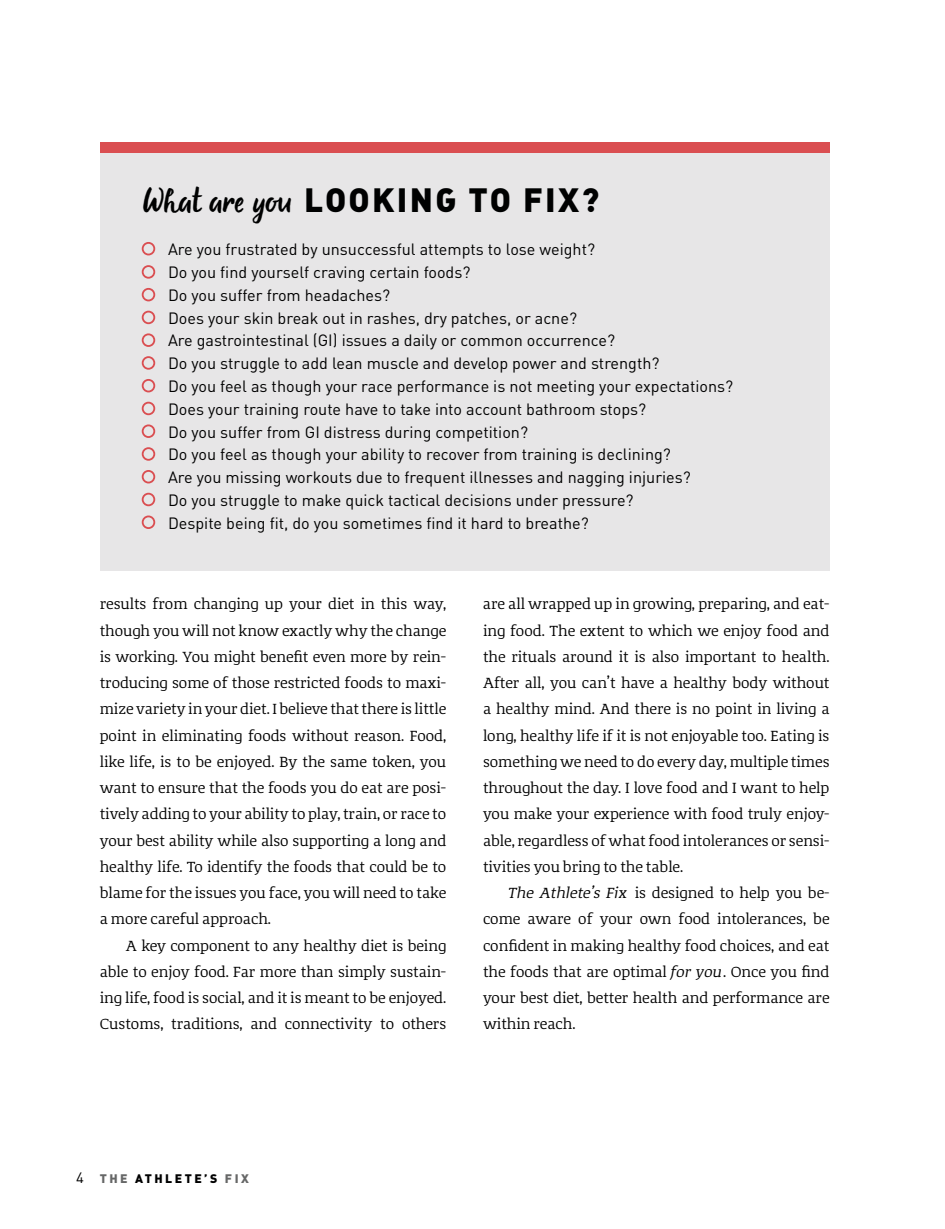
<style>
.page{position:relative;width:945px;height:1229px;background:#fff}
.page>*{position:absolute;margin:0;border:0;box-sizing:border-box;transform-origin:0 0}
.t1{font:33.25px "DIN Black Alternate";letter-spacing:.07em;color:#000101}
.t2{font:16.1px/22.8px "DIN";color:#000}
.t3{font:15.05px/26.2px "Corpo Serif";color:#000;text-align:justify}
.t4{font:900 12.25px "DIN";letter-spacing:.2em;color:#000101}
.s1{font-family:"Evenfall";font-style:italic}
.s2{font-style:italic}
.s3{font-weight:400;font-size:14.88px;color:#000}
.s4{color:#666767}
</style>
<div class="page">
<div style="left:100px;top:142px;width:730px;height:428px;background:#e7e6e7"></div>
<div style="left:142px;top:242px;width:13px;height:13px;border:2px solid #da4e51;border-radius:50%"></div>
<div style="left:142px;top:265px;width:13px;height:14px;border:2px solid #da4e51;border-radius:50%"></div>
<div style="left:142px;top:288px;width:13px;height:13px;border:2px solid #da4e51;border-radius:50%"></div>
<div style="left:142px;top:311px;width:13px;height:13px;border:2px solid #da4e51;border-radius:50%"></div>
<div style="left:142px;top:333px;width:13px;height:14px;border:2px solid #da4e51;border-radius:50%"></div>
<div style="left:142px;top:356px;width:13px;height:14px;border:2px solid #da4e51;border-radius:50%"></div>
<div style="left:142px;top:379px;width:13px;height:13px;border:2px solid #da4e51;border-radius:50%"></div>
<div style="left:142px;top:402px;width:13px;height:13px;border:2px solid #da4e51;border-radius:50%"></div>
<div style="left:142px;top:424px;width:13px;height:14px;border:2px solid #da4e51;border-radius:50%"></div>
<div style="left:142px;top:447px;width:13px;height:14px;border:2px solid #da4e51;border-radius:50%"></div>
<div style="left:142px;top:470px;width:13px;height:13px;border:2px solid #da4e51;border-radius:50%"></div>
<div style="left:142px;top:493px;width:13px;height:13px;border:2px solid #da4e51;border-radius:50%"></div>
<div style="left:142px;top:515px;width:13px;height:14px;border:2px solid #da4e51;border-radius:50%"></div>
<div style="left:100px;top:142px;width:730px;height:10px;background:#da4e51"></div>
<h1 class="t1" style="left:142px;top:177px;width:459px"><span class="s1">What are you</span> LOOKING TO FIX?</h1>
<p class="t2" style="left:168px;top:238px;width:567px">Are you frustrated by unsuccessful attempts to lose weight?<br>Do you find yourself craving certain foods?<br>Do you suffer from headaches?<br>Does your skin break out in rashes, dry patches, or acne?<br>Are gastrointestinal (GI) issues a daily or common occurrence?<br>Do you struggle to add lean muscle and develop power and strength?<br>Do you feel as though your race performance is not meeting your expectations?<br>Does your training route have to take into account bathroom stops?<br>Do you suffer from GI distress during competition?<br>Do you feel as though your ability to recover from training is declining?<br>Are you missing workouts due to frequent illnesses and nagging injuries?<br>Do you struggle to make quick tactical decisions under pressure?<br>Despite being fit, do you sometimes find it hard to breathe?</p>
<p class="t3" style="left:100px;top:591px;width:348px">results from changing up your diet in this way, though you will not know exactly why the change is working. You might benefit even more by rein&shy;troducing some of those restricted foods to maxi&shy;mize variety in your diet. I believe that there is little point in eliminating foods without reason. Food, like life, is to be enjoyed. By the same token, you want to ensure that the foods you do eat are posi&shy;tively adding to your ability to play, train, or race to your best ability while also supporting a long and healthy life. To identify the foods that could be to blame for the issues you face, you will need to take a more careful approach.</p>
<p class="t3" style="left:100px;top:933px;width:348px;text-indent:26px">A key component to any healthy diet is being able to enjoy food. Far more than simply sustain&shy;ing life, food is social, and it is meant to be enjoyed.<br>Customs, traditions, and connectivity to others</p>
<p class="t3" style="left:483px;top:591px;width:348px">are all wrapped up in growing, preparing, and eat&shy;ing food. The extent to which we enjoy food and the rituals around it is also important to health.<br>After all, you can’t have a healthy body without a healthy mind. And there is no point in living a long, healthy life if it is not enjoyable too. Eating is something we need to do every day, multiple times throughout the day. I love food and I want to help you make your experience with food truly enjoy&shy;able, regardless of what food intolerances or sensi&shy;tivities you bring to the table.</p>
<p class="t3" style="left:483px;top:880px;width:348px;text-indent:26px"><span class="s2">The Athlete’s Fix</span> is designed to help you be&shy;come aware of your own food intolerances, be confident in making healthy food choices, and eat the foods that are optimal <span class="s2">for you</span>. Once you find your best diet, better health and performance are within reach.</p>
<p class="t4" style="left:76px;top:1170px;width:174px"><span class="s3">4</span> <span class="s4">THE</span> ATHLETE’S <span class="s4">FIX</span></p>
</div>
